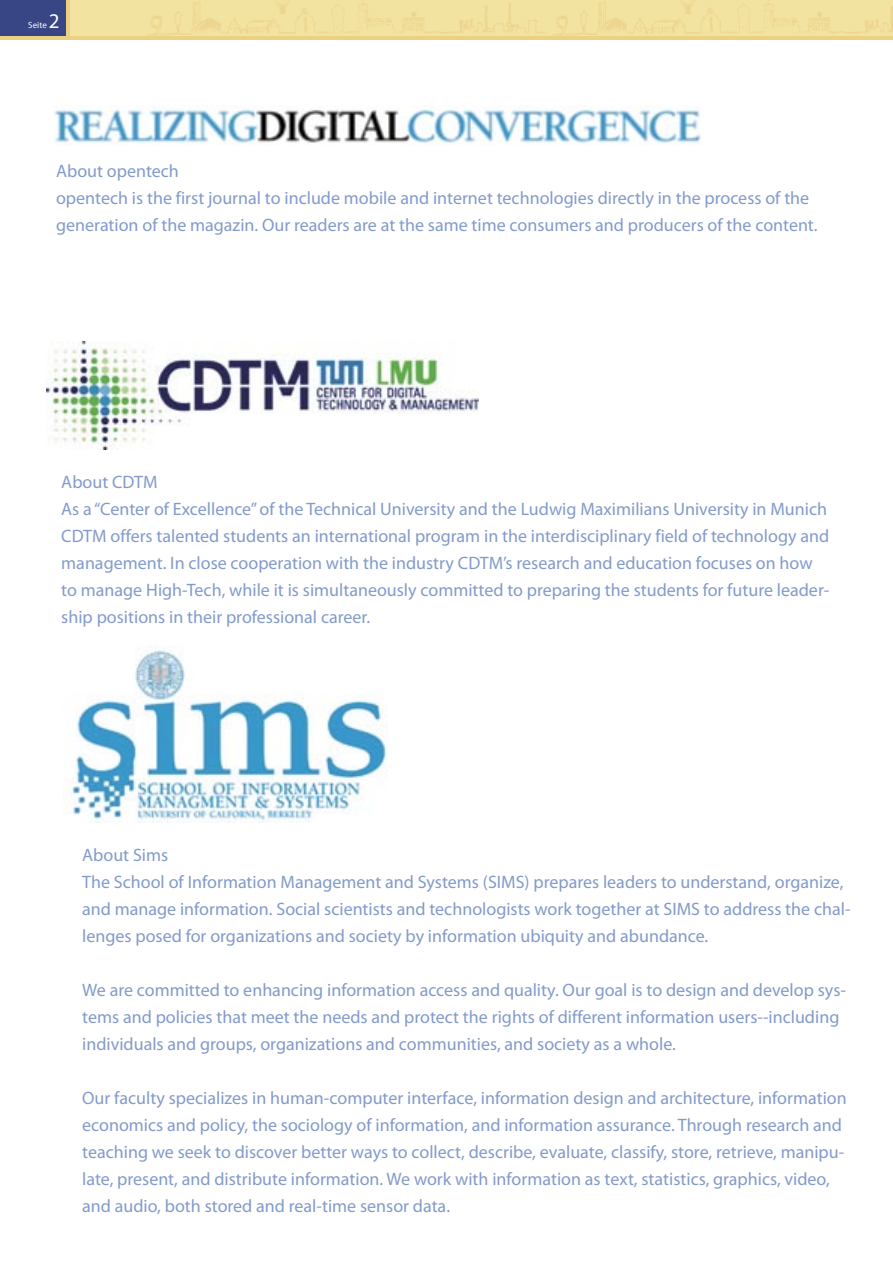
<style>
.page{position:relative;width:893px;height:1263px;background:#fff}
.page>*{position:absolute;margin:0;border:0;box-sizing:border-box;transform-origin:0 0}
.t1{font:21px "Myriad Pro";color:#fff}
.t2{font:18px/27px "Myriad Pro";color:#839aca}
.t3{font:9px "Myriad Pro";color:#fff}
</style>
<div class="page">
<div style="left:66px;top:0;width:827px;height:37px;background:#f3e3a0"></div>
<div style="left:0;top:0;width:68px;height:37px;background:#394686"></div>
<hr style="left:67px;top:0;width:3px;height:38px;background:#edd183">
<hr style="left:0;top:37px;width:893px;height:3px;background:#edd183">
<img style="left:53px;top:105px;width:648px;height:41px">
<img style="left:64px;top:648px;width:322px;height:174px">
<img style="left:47px;top:342px;width:432px;height:108px">
<p class="t3" style="left:28px;top:20px;width:20px">Seite</p>
<p class="t1" style="left:49px;top:10px;width:12px">2</p>
<p class="t2" style="left:56px;top:158px;width:763px">About opentech<br>opentech is the first journal to include mobile and internet technologies directly in the process of the generation of the magazin. Our readers are at the same time consumers and producers of the content.</p>
<p class="t2" style="left:61px;top:469px;width:769px">About CDTM<br>As a “Center of Excellence” of the Technical University and the Ludwig Maximilians University in Munich CDTM offers talented students an international program in the interdisciplinary field of technology and management. In close cooperation with the industry CDTM’s research and education focuses on how to manage High-Tech, while it is simultaneously committed to preparing the students for future leader&shy;ship positions in their professional career.</p>
<p class="t2" style="left:82px;top:842px;width:770px">About Sims<br>The School of Information Management and Systems (SIMS) prepares leaders to understand, organize, and manage information. Social scientists and technologists work together at SIMS to address the chal&shy;lenges posed for organizations and society by information ubiquity and abundance.</p>
<p class="t2" style="left:82px;top:977px;width:765px">We are committed to enhancing information access and quality. Our goal is to design and develop sys&shy;tems and policies that meet the needs and protect the rights of different information users--including individuals and groups, organizations and communities, and society as a whole.</p>
<p class="t2" style="left:82px;top:1085px;width:766px">Our faculty specializes in human-computer interface, information design and architecture, information economics and policy, the sociology of information, and information assurance. Through research and teaching we seek to discover better ways to collect, describe, evaluate, classify, store, retrieve, manipu&shy;late, present, and distribute information. We work with information as text, statistics, graphics, video, and audio, both stored and real-time sensor data.</p>
</div>
